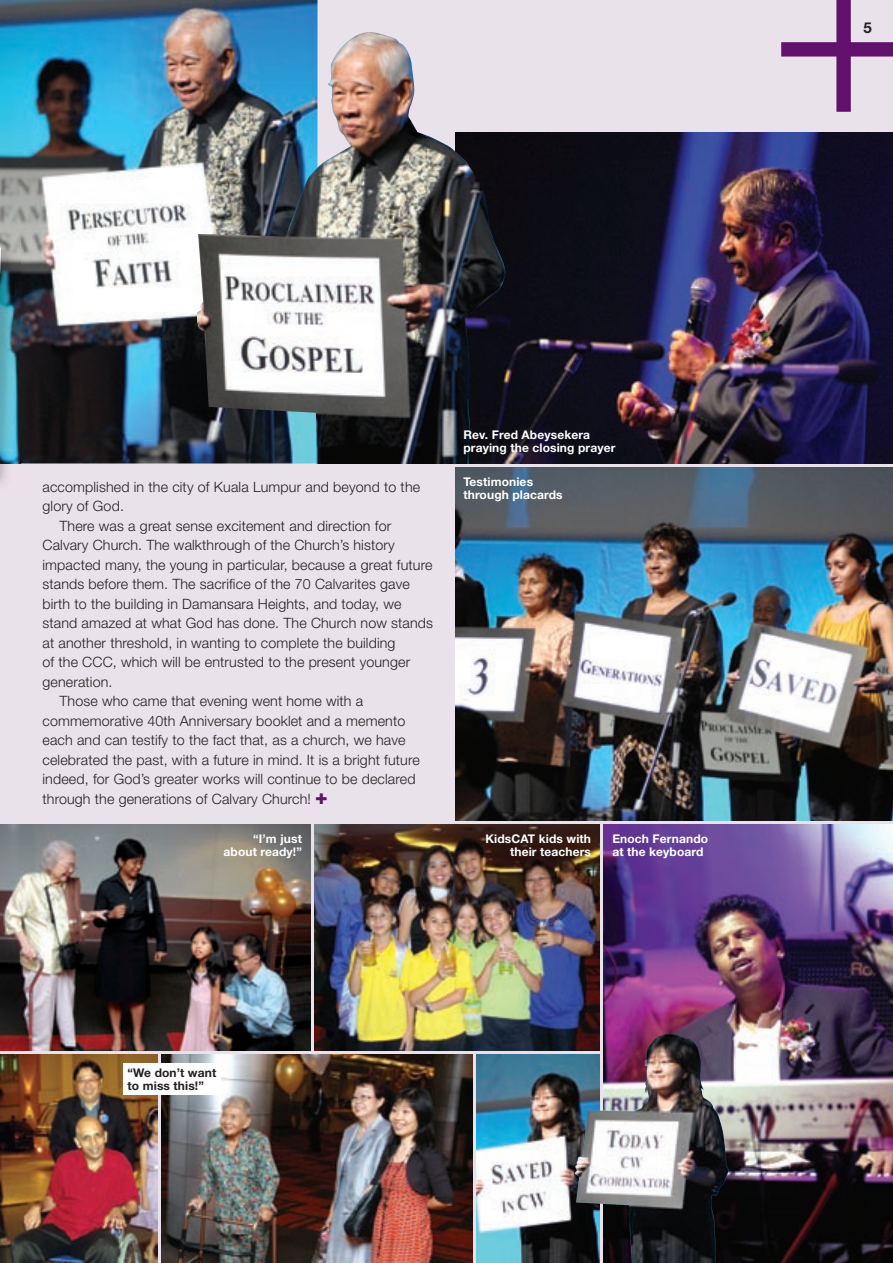
<style>
.page{position:relative;width:893px;height:1263px;background:#eae2eb}
.page>*{position:absolute;margin:0;border:0;box-sizing:border-box;transform-origin:0 0}
.t1{font:700 15px "Helvetica Neue";color:#231f20}
.t2{font:300 14.25px "Helvetica Neue";letter-spacing:.01em;color:#231f20}
.t3{font:700 12px/13.5px "Helvetica Neue";letter-spacing:.01em;color:#fff}
.t4{font:700 12px/13.5px "Helvetica Neue";letter-spacing:.01em;color:#231f20}
.s1{font-weight:800;font-size:21px;color:#61116c}
</style>
<div class="page">
<img style="left:604px;top:825px;width:289px;height:438px">
<img style="left:507px;top:132px;width:386px;height:331px">
<img style="left:455px;top:468px;width:438px;height:353px">
<img style="left:0;top:0;width:317px;height:463px">
<img style="left:476px;top:1054px;width:99px;height:209px">
<img style="left:0;top:825px;width:310px;height:225px">
<img style="left:0;top:1054px;width:157px;height:209px">
<img style="left:315px;top:825px;width:285px;height:225px">
<img style="left:162px;top:1054px;width:310px;height:209px">
<img style="left:0;top:463px;width:20px;height:21px">
<img style="left:5px;top:234px;width:15px;height:229px">
<svg style="left:0;top:232px;width:5px;height:244px"></svg>
<svg style="left:781px;top:0;width:112px;height:112px"></svg>
<img style="left:197px;top:32px;width:310px;height:431px">
<img style="left:575px;top:1033px;width:154px;height:230px">
<div style="left:123px;top:1063px;width:98px;height:31px;background:#fff"></div>
<p class="t1" style="left:863px;top:18px;width:10px">5</p>
<p class="t2" style="left:43px;top:478px;width:379px">accomplished in the city of Kuala Lumpur and beyond to the</p>
<p class="t2" style="left:43px;top:497px;width:83px">glory of God.</p>
<p class="t2" style="left:60px;top:517px;width:333px">There was a great sense excitement and direction for</p>
<p class="t2" style="left:43px;top:536px;width:354px">Calvary Church. The walkthrough of the Church’s history</p>
<p class="t2" style="left:43px;top:556px;width:391px">impacted many, the young in particular, because a great future</p>
<p class="t2" style="left:43px;top:575px;width:369px">stands before them. The sacrifice of the 70 Calvarites gave</p>
<p class="t2" style="left:43px;top:595px;width:361px">birth to the building in Damansara Heights, and today, we</p>
<p class="t2" style="left:43px;top:614px;width:392px">stand amazed at what God has done. The Church now stands</p>
<p class="t2" style="left:43px;top:634px;width:354px">at another threshold, in wanting to complete the building</p>
<p class="t2" style="left:43px;top:653px;width:369px">of the CCC, which will be entrusted to the present younger</p>
<p class="t2" style="left:43px;top:673px;width:72px">generation.</p>
<p class="t2" style="left:60px;top:692px;width:305px">Those who came that evening went home with a</p>
<p class="t2" style="left:43px;top:712px;width:364px">commemorative 40th Anniversary booklet and a memento</p>
<p class="t2" style="left:43px;top:731px;width:365px">each and can testify to the fact that, as a church, we have</p>
<p class="t2" style="left:43px;top:751px;width:379px">celebrated the past, with a future in mind. It is a bright future</p>
<p class="t2" style="left:43px;top:770px;width:374px">indeed, for God’s greater works will continue to be declared</p>
<p class="t2" style="left:43px;top:790px;width:287px">through the generations of Calvary Church! <span class="s1">+</span></p>
<p class="t3" style="left:463px;top:428px;width:153px">Rev. Fred Abeysekera praying the closing prayer</p>
<p class="t3" style="left:463px;top:474px;width:101px">Testimonies through placards</p>
<p class="t3" style="left:224px;top:831px;width:80px;text-align:right">“I’m just about ready!”</p>
<p class="t3" style="left:485px;top:831px;width:107px;text-align:right">KidsCAT kids with their teachers</p>
<p class="t3" style="left:612px;top:831px;width:97px">Enoch Fernando at the keyboard</p>
<p class="t4" style="left:128px;top:1065px;width:90px">“We don’t want to miss this!”</p>
</div>
